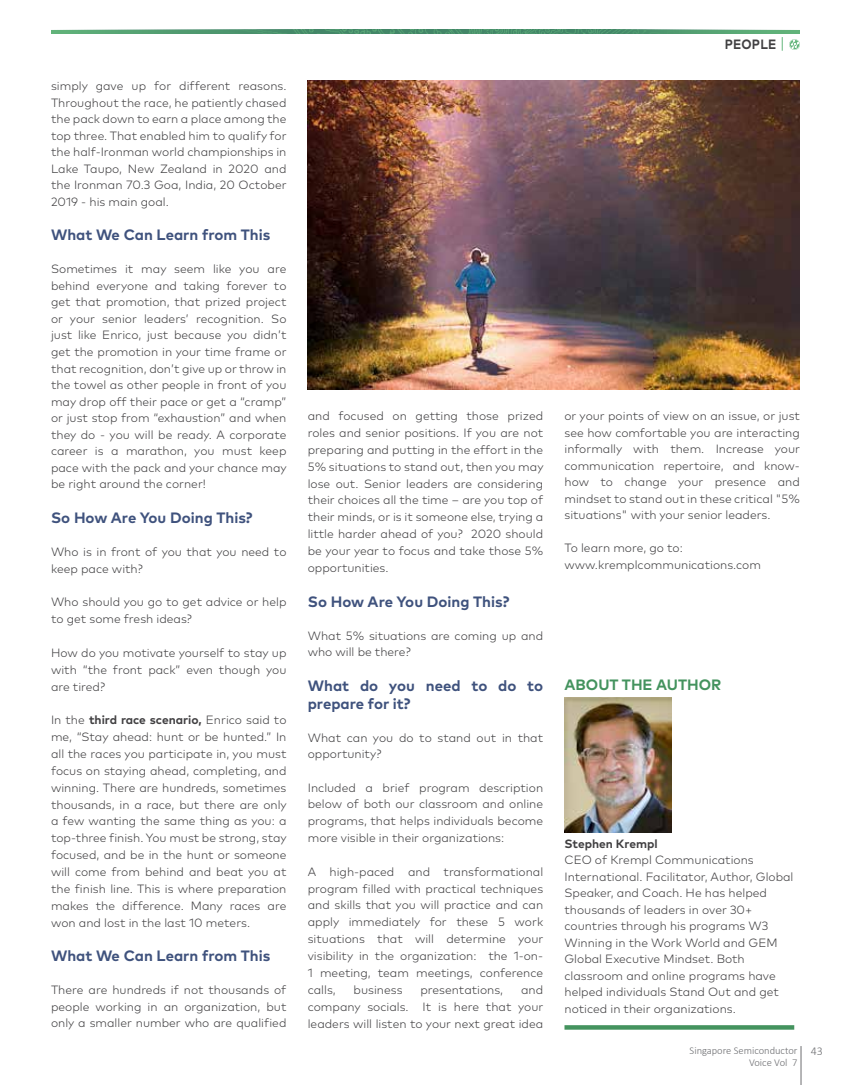
<style>
.page{position:relative;width:851px;height:1085px;background:#fff}
.page>*{position:absolute;margin:0;border:0;box-sizing:border-box;transform-origin:0 0}
.t1{font:700 15px/18px "Mark Pro";color:#3f527d}
.t2{font:700 15px "Mark Pro";color:#44935e}
.t3{font:700 13.5px "Mark Pro";letter-spacing:.02em;color:#414042;scale:.91 1}
.t4{font:300 12px/16.5px "Mark Pro";color:#414042;text-align:justify}
.t5{font:700 12px "Mark Pro";color:#414042}
.t6{font:300 10.5px/12px "Calibri";color:#6d6e71}
.s1{font-weight:700}
.s2{font-size:12px}
</style>
<div class="page">
<img style="left:308px;top:81px;width:491px;height:308px">
<img style="left:51px;top:30px;width:748px;height:3px">
<svg style="left:789px;top:39px;width:11px;height:11px"></svg>
<svg style="left:781px;top:37px;width:1px;height:14px"></svg>
<img style="left:564px;top:697px;width:107px;height:135px">
<svg style="left:564px;top:1025px;width:230px;height:4px"></svg>
<hr style="left:800px;top:1045px;width:1px;height:39px;background:#6d6e71">
<p class="t4" style="left:51px;top:77px;width:237px">simply gave up for different reasons.<br>Throughout the race, he patiently chased the pack down to earn a place among the top three. That enabled him to qualify for the half-Ironman world championships in Lake Taupo, New Zealand in 2020 and the Ironman 70.3 Goa, India, 20 October 2019 - his main goal.</p>
<p class="t1" style="left:51px;top:225px;width:221px">What We Can Learn from This</p>
<p class="t4" style="left:51px;top:260px;width:237px">Sometimes it may seem like you are behind everyone and taking forever to get that promotion, that prized project or your senior leaders’ recognition. So just like Enrico, just because you didn’t get the promotion in your time frame or that recognition, don’t give up or throw in the towel as other people in front of you may drop off their pace or get a “cramp” or just stop from “exhaustion” and when they do - you will be ready. A corporate career is a marathon, you must keep pace with the pack and your chance may be right around the corner!</p>
<p class="t1" style="left:51px;top:507px;width:203px">So How Are You Doing This?</p>
<p class="t4" style="left:51px;top:542px;width:237px">Who is in front of you that you need to keep pace with?</p>
<p class="t4" style="left:51px;top:593px;width:237px">Who should you go to get advice or help to get some fresh ideas?</p>
<p class="t4" style="left:51px;top:643px;width:237px">How do you motivate yourself to stay up with “the front pack” even though you are tired?</p>
<p class="t4" style="left:51px;top:710px;width:237px">In the <span class="s1">third race scenario,</span> Enrico said to me, “Stay ahead: hunt or be hunted.” In all the races you participate in, you must focus on staying ahead, completing, and winning. There are hundreds, sometimes thousands, in a race, but there are only a few wanting the same thing as you: a top-three finish. You must be strong, stay focused, and be in the hunt or someone will come from behind and beat you at the finish line. This is where preparation makes the difference. Many races are won and lost in the last 10 meters.</p>
<p class="t1" style="left:51px;top:945px;width:221px">What We Can Learn from This</p>
<p class="t4" style="left:51px;top:980px;width:237px">There are hundreds if not thousands of people working in an organization, but only a smaller number who are qualified</p>
<p class="t3" style="left:724px;top:34px;width:58px">PEOPLE</p>
<p class="t4" style="left:308px;top:406px;width:237px">and focused on getting those prized roles and senior positions. If you are not preparing and putting in the effort in the 5% situations to stand out, then you may lose out. Senior leaders are considering their choices all the time – are you top of their minds, or is it someone else, trying a little harder ahead of you? 2020 should be your year to focus and take those 5% opportunities.</p>
<p class="t1" style="left:308px;top:591px;width:203px">So How Are You Doing This?</p>
<p class="t4" style="left:308px;top:626px;width:237px">What 5% situations are coming up and who will be there?</p>
<p class="t1" style="left:308px;top:675px;width:237px">What do you need to do to prepare for it?</p>
<p class="t4" style="left:308px;top:728px;width:237px">What can you do to stand out in that opportunity?</p>
<p class="t4" style="left:308px;top:777px;width:237px">Included a brief program description below of both our classroom and online programs, that helps individuals become more visible in their organizations:</p>
<p class="t4" style="left:308px;top:861px;width:237px">A high-paced and transformational program filled with practical techniques and skills that you will practice and can apply immediately for these 5 work situations that will determine your visibility in the organization: the 1-on-1 meeting, team meetings, conference calls,</p>
<p class="t4" style="left:308px;top:980px;width:237px;text-indent:213px">and company socials. It is here that your leaders will listen to your next great idea</p>
<p class="t4" style="left:353px;top:980px;width:50px">business</p>
<p class="t4" style="left:420px;top:980px;width:84px">presentations,</p>
<p class="t4" style="left:564px;top:406px;width:237px">or your points of view on an issue, or just see how comfortable you are interacting informally with them. Increase your communication repertoire, and know&shy;how to change your presence and mindset to stand out in these critical "5% situations" with your senior leaders.</p>
<p class="t4" style="left:564px;top:538px;width:198px">To learn more, go to: www.kremplcommunications.com</p>
<p class="t2" style="left:564px;top:673px;width:158px">ABOUT THE AUTHOR</p>
<p class="t5" style="left:564px;top:834px;width:95px">Stephen Krempl</p>
<p class="t4" style="left:564px;top:850px;width:230px;text-align:left">CEO of Krempl Communications International. Facilitator, Author, Global Speaker, and Coach. He has helped thousands of leaders in over 30+ countries through his programs W3<br>Winning in the Work World and GEM Global Executive Mindset. Both classroom and online programs have helped individuals Stand Out and get noticed in their organizations.</p>
<p class="t6" style="left:748px;top:1044px;width:75px;text-indent:-59px">Singapore Semiconductor <span class="s2">43<br></span>Voice Vol 7</p>
</div>
